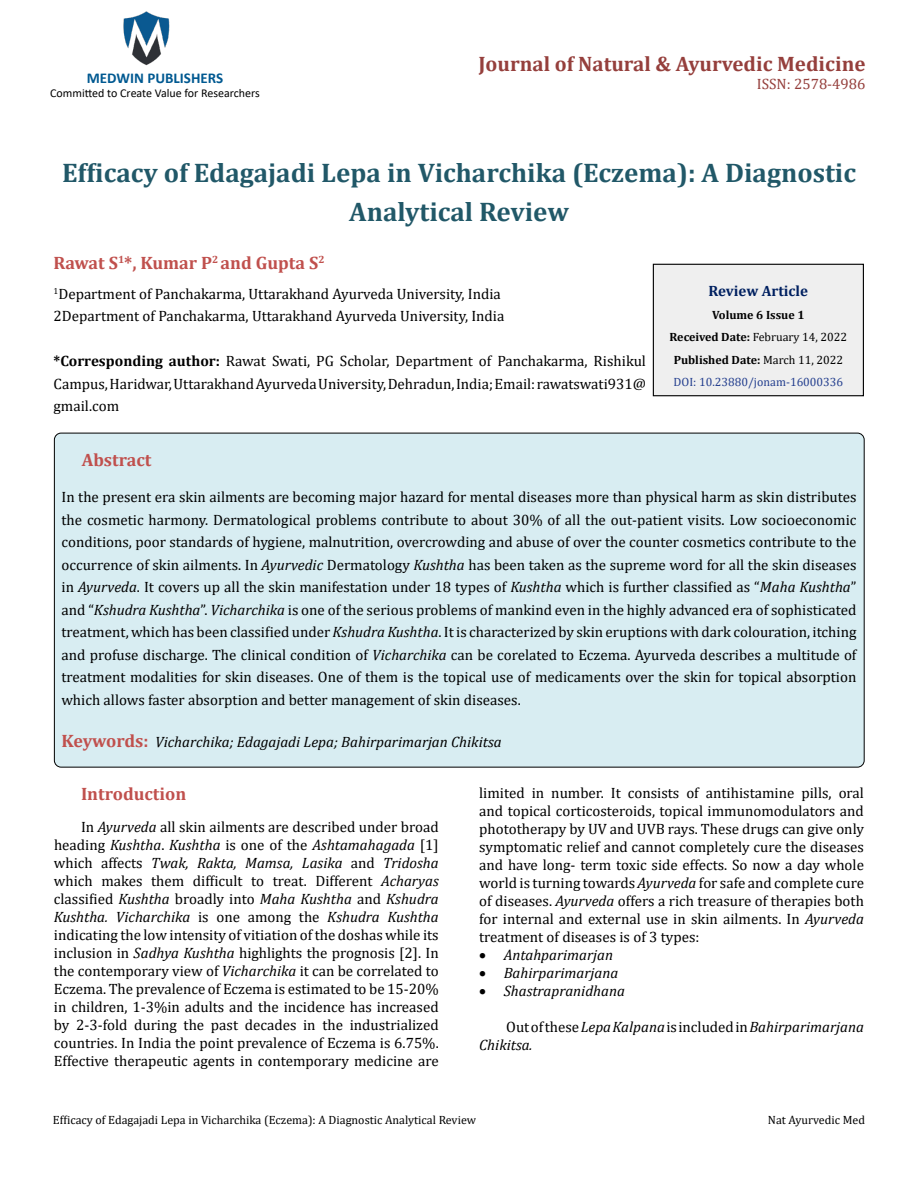
<style>
.page{position:relative;width:918px;height:1188px;background:#fff}
.page>*{position:absolute;margin:0;border:0;box-sizing:border-box;transform-origin:0 0}
.t1{font:700 27px/39px "Cambria";color:#215868;text-align:center}
.t2{font:700 21px "Cambria";color:#953f3c}
.t3{font:700 18px "Cambria";color:#c0504d}
.t4{font:15px/18px "Cambria";color:#000;text-align:justify}
.t5{font:italic 15px/18px "Cambria";color:#000}
.t6{font:700 15px "Calibri";color:#005991}
.t7{font:15px "Cambria";color:#953f3c}
.t8{font:700 15px "Cambria";color:#002060}
.t9{font:700 12px/22.5px "Cambria";color:#000;text-align:center}
.t10{font:12px "Cambria";color:#000}
.t11{font:12px "Calibri";color:#000}
.s1{font-weight:700}
.s2{font-weight:400}
.s3{font-weight:400;color:#25408f}
.s4{font-style:italic}
.s5{font-weight:700;font-style:normal;font-size:18px;color:#c0504d}
.s6{font-style:normal}
</style>
<div class="page">
<img style="left:123px;top:11px;width:47px;height:55px">
<div style="left:653px;top:264px;width:210px;height:132px;background:#efefef"></div>
<div style="left:653px;top:264px;width:211px;height:132px;border:1px solid #000"></div>
<div style="left:54px;top:433px;width:810px;height:334px;background:#d8edf2;border-radius:7px"></div>
<p class="t6" style="left:87px;top:67px;width:138px">MEDWIN PUBLISHERS</p>
<p class="t11" style="left:50px;top:85px;width:211px">Committed to Create Value for Researchers</p>
<h2 class="t2" style="left:478px;top:49px;width:389px">Journal of Natural &amp; Ayurvedic Medicine</h2>
<p class="t7" style="left:757px;top:75px;width:110px">ISSN: 2578-4986</p>
<h1 class="t1" style="left:62px;top:153px;width:796px">Efficacy of Edagajadi Lepa in Vicharchika (Eczema): A Diagnostic<br>Analytical Review</h1>
<p class="t3" style="left:54px;top:251px;width:273px">Rawat S<sup>1</sup>*, Kumar P<sup>2</sup> and Gupta S<sup>2</sup></p>
<p class="t4" style="left:54px;top:282px;width:452px;line-height:22.5px"><sup>1</sup>Department of Panchakarma, Uttarakhand Ayurveda University, India<br>2Department of Panchakarma, Uttarakhand Ayurveda University, India</p>
<p class="t4" style="left:54px;top:350px;width:594px;line-height:22.5px"><span class="s1">*Corresponding author:</span> Rawat Swati, PG Scholar, Department of Panchakarma, Rishikul Campus, Haridwar, Uttarakhand Ayurveda University, Dehradun, India; Email: rawatswati931@ gmail.com</p>
<p class="t8" style="left:709px;top:280px;width:101px">Review Article</p>
<p class="t9" style="left:670px;top:303px;width:179px">Volume 6 Issue 1<br>Received Date: <span class="s2">February 14, 2022<br></span>Published Date: <span class="s2">March 11, 2022<br></span><span class="s3">DOI: 10.23880/jonam-16000336</span></p>
<p class="t3" style="left:82px;top:447px;width:71px">Abstract</p>
<p class="t4" style="left:62px;top:486px;width:797px;line-height:22.5px">In the present era skin ailments are becoming major hazard for mental diseases more than physical harm as skin distributes the cosmetic harmony. Dermatological problems contribute to about 30% of all the out-patient visits. Low socioeconomic conditions, poor standards of hygiene, malnutrition, overcrowding and abuse of over the counter cosmetics contribute to the occurrence of skin ailments. In <span class="s4">Ayurvedic</span> Dermatology <span class="s4">Kushtha</span> has been taken as the supreme word for all the skin diseases in <span class="s4">Ayurveda</span>. It covers up all the skin manifestation under 18 types of <span class="s4">Kushtha</span> which is further classified as “<span class="s4">Maha Kushtha</span>” and “<span class="s4">Kshudra Kushtha</span>”. <span class="s4">Vicharchika</span> is one of the serious problems of mankind even in the highly advanced era of sophisticated treatment, which has been classified under <span class="s4">Kshudra Kushtha</span>. It is characterized by skin eruptions with dark colouration, itching and profuse discharge. The clinical condition of <span class="s4">Vicharchika</span> can be corelated to Eczema. Ayurveda describes a multitude of treatment modalities for skin diseases. One of them is the topical use of medicaments over the skin for topical absorption which allows faster absorption and better management of skin diseases.</p>
<p class="t5" style="left:62px;top:733px;width:442px"><span class="s5">Keywords:</span> Vicharchika; Edagajadi Lepa; Bahirparimarjan Chikitsa</p>
<p class="t3" style="left:81px;top:781px;width:107px">Introduction</p>
<p class="t4" style="left:54px;top:818px;width:386px;text-indent:27px">In <span class="s4">Ayurveda</span> all skin ailments are described under broad heading <span class="s4">Kushtha</span>. <span class="s4">Kushtha</span> is one of the <span class="s4">Ashtamahagada</span> [1] which affects <span class="s4">Twak, Rakta, Mamsa, Lasika</span> and <span class="s4">Tridosha </span>which makes them difficult to treat. Different <span class="s4">Acharyas </span>classified <span class="s4">Kushtha</span> broadly into <span class="s4">Maha Kushtha</span> and <span class="s4">Kshudra Kushtha. Vicharchika</span> is one among the <span class="s4">Kshudra Kushtha </span>indicating the low intensity of vitiation of the doshas while its inclusion in <span class="s4">Sadhya Kushtha</span> highlights the prognosis [2]. In the contemporary view of <span class="s4">Vicharchika</span> it can be correlated to Eczema. The prevalence of Eczema is estimated to be 15-20% in children, 1-3%in adults and the incidence has increased by 2-3-fold during the past decades in the industrialized countries. In India the point prevalence of Eczema is 6.75%.<br>Effective therapeutic agents in contemporary medicine are</p>
<p class="t4" style="left:479px;top:784px;width:386px">limited in number. It consists of antihistamine pills, oral and topical corticosteroids, topical immunomodulators and phototherapy by UV and UVB rays. These drugs can give only symptomatic relief and cannot completely cure the diseases and have long- term toxic side effects. So now a day whole world is turning towards <span class="s4">Ayurveda</span> for safe and complete cure of diseases. <span class="s4">Ayurveda</span> offers a rich treasure of therapies both for internal and external use in skin ailments. In <span class="s4">Ayurveda </span>treatment of diseases is of 3 types:</p>
<p class="t5" style="left:479px;top:945px;width:135px">• Antahparimarjan</p>
<p class="t5" style="left:479px;top:963px;width:141px">• Bahirparimarjana</p>
<p class="t5" style="left:479px;top:981px;width:147px">• Shastrapranidhana</p>
<p class="t5" style="left:479px;top:1017px;width:386px;text-indent:27px"><span class="s6">Out of these</span> LepaKalpana<span class="s6">is included in</span> Bahirparimarjana<br>Chikitsa.</p>
<p class="t10" style="left:53px;top:1113px;width:425px">Efficacy of Edagajadi Lepa in Vicharchika (Eczema): A Diagnostic Analytical Review</p>
<p class="t10" style="left:768px;top:1113px;width:99px">Nat Ayurvedic Med</p>
</div>
